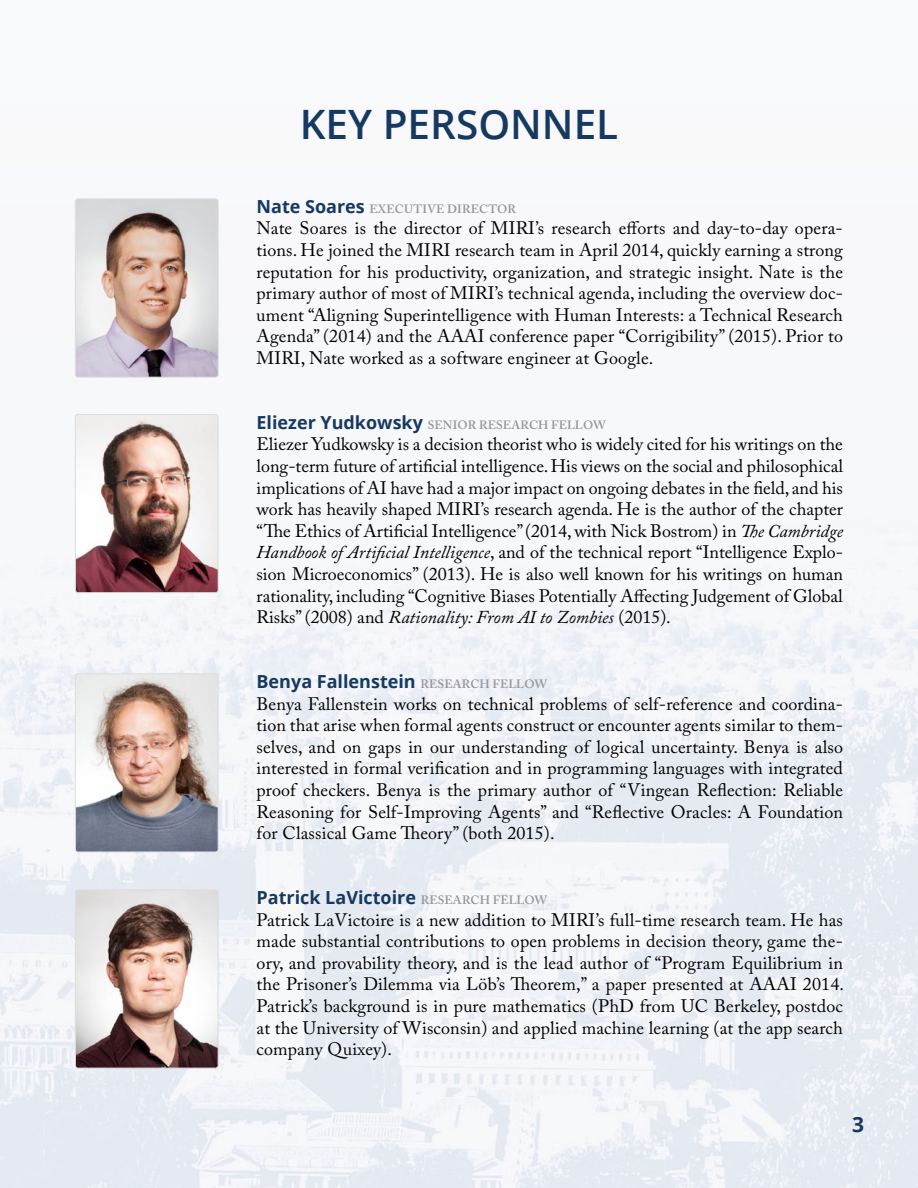
<style>
.page{position:relative;width:918px;height:1188px;background:#fff}
.page>*{position:absolute;margin:0;border:0;box-sizing:border-box;transform-origin:0 0}
.t1{font:600 40.5px "Open Sans";color:#163962}
.t2{font:700 21px "Open Sans";color:#163962}
.t3{font:18px/21.6px "Adobe Caslon Pro";letter-spacing:.01em;color:#000;text-align:justify}
.t4{font:700 18px "Open Sans";color:#163962}
.t5{font:600 12px "Adobe Caslon Pro";letter-spacing:.015em;color:#939598}
.s1{font-family:"Open Sans";font-weight:700;font-size:18px;color:#163962}
.s2{font-style:italic}
.s3{font-family:"Adobe Caslon Pro";font-weight:600;font-size:12px;color:#939598}
</style>
<div class="page">
<img style="left:0;top:198px;width:918px;height:990px">
<img style="left:75px;top:199px;width:142px;height:177px">
<div style="left:75px;top:199px;width:144px;height:179px;border:1px solid #dcddde;border-radius:3px"></div>
<img style="left:75px;top:414px;width:142px;height:179px">
<div style="left:75px;top:414px;width:144px;height:179px;border:1px solid #dcddde;border-radius:3px"></div>
<img style="left:75px;top:675px;width:142px;height:177px">
<div style="left:75px;top:673px;width:144px;height:179px;border:1px solid #dcddde;border-radius:3px"></div>
<img style="left:75px;top:890px;width:142px;height:178px">
<div style="left:75px;top:890px;width:144px;height:178px;border:1px solid #dcddde;border-radius:3px"></div>
<h1 class="t1" style="left:300px;top:97px;width:320px">KEY PERSONNEL</h1>
<p class="t5" style="left:257px;top:202px;width:261px"><span class="s1">Nate Soares</span> EXECUTIVE DIRECTOR</p>
<p class="t3" style="left:257px;top:217px;width:588px">Nate Soares is the director of MIRI’s research efforts and day-to-day opera&shy;tions. He joined the MIRI research team in April 2014, quickly earning a strong reputation for his productivity, organization, and strategic insight. Nate is the primary author of most of MIRI’s technical agenda, including the overview doc&shy;ument “Aligning Superintelligence with Human Interests: a Technical Research Agenda” (2014) and the AAAI conference paper “Corrigibility” (2015). Prior to MIRI, Nate worked as a software engineer at Google.</p>
<p class="t5" style="left:257px;top:418px;width:351px"><span class="s1">Eliezer Yudkowsky</span> SENIOR RESEARCH FELLOW</p>
<p class="t3" style="left:257px;top:433px;width:588px">Eliezer Yudkowsky is a decision theorist who is widely cited for his writings on the long-term future of artificial intelligence. His views on the social and philosophical implications of AI have had a major impact on ongoing debates in the field, and his work has heavily shaped MIRI’s research agenda. He is the author of the chapter “The Ethics of Artificial Intelligence” (2014, with Nick Bostrom) in <span class="s2">The Cambridge Handbook of Artificial Intelligence</span>, and of the technical report “Intelligence Explo&shy;sion Microeconomics” (2013). He is also well known for his writings on human rationality, including “Cognitive Biases Potentially Affecting Judgement of Global Risks” (2008) and <span class="s2">Rationality: From AI to Zombies</span> (2015).</p>
<p class="t4" style="left:257px;top:669px;width:292px">Benya Fallenstein <span class="s3">RESEARCH FELLOW</span></p>
<p class="t3" style="left:257px;top:692px;width:588px">Benya Fallenstein works on technical problems of self-reference and coordina&shy;tion that arise when formal agents construct or encounter agents similar to them&shy;selves, and on gaps in our understanding of logical uncertainty. Benya is also interested in formal verification and in programming languages with integrated proof checkers. Benya is the primary author of “Vingean Reflection: Reliable Reasoning for Self-Improving Agents” and “Reflective Oracles: A Foundation for Classical Game Theory” (both 2015).</p>
<p class="t4" style="left:257px;top:885px;width:292px">Patrick LaVictoire <span class="s3">RESEARCH FELLOW</span></p>
<p class="t3" style="left:257px;top:908px;width:589px">Patrick LaVictoire is a new addition to MIRI’s full-time research team. He has made substantial contributions to open problems in decision theory, game the&shy;ory, and provability theory, and is the lead author of “Program Equilibrium in the Prisoner’s Dilemma via Löb’s Theorem,” a paper presented at AAAI 2014.<br>Patrick’s background is in pure mathematics (PhD from UC Berkeley, postdoc at the University of Wisconsin) and applied machine learning (at the app search company Quixey).</p>
<p class="t2" style="left:852px;top:1109px;width:13px">3</p>
</div>
